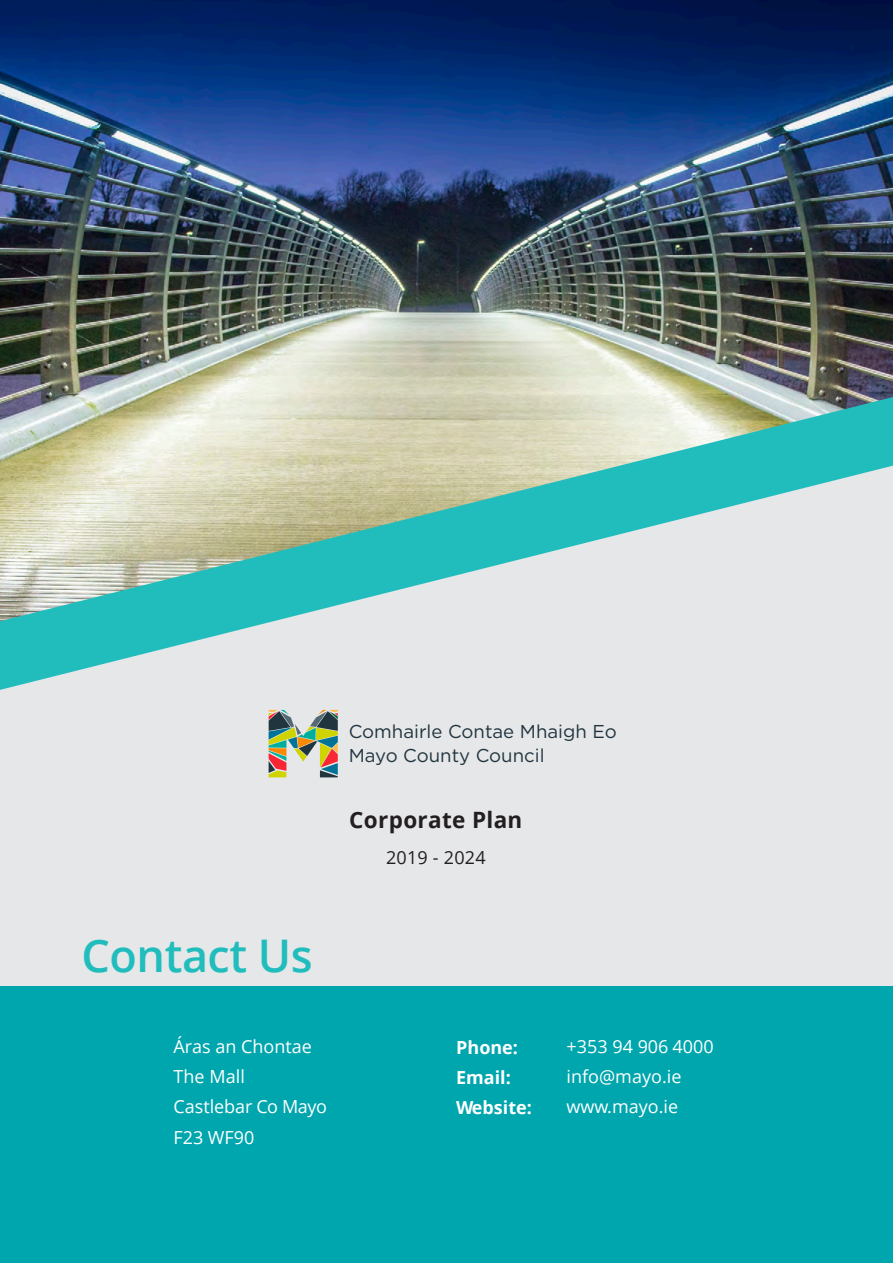
<style>
.page{position:relative;width:893px;height:1263px;background:#fff}
.page>*{position:absolute;margin:0;border:0;box-sizing:border-box;transform-origin:0 0}
.Heading_30_pt{font:600 45px "Open Sans";letter-spacing:-.01em;color:#21bdbd}
.Headline_12_pt{font:700 22.5px "Open Sans";letter-spacing:.015em;color:#231f20}
.t1{font:18.6px/23.7px "Gotham HTF";color:#21353f}
.t2{font:18px/30.2px "Open Sans";color:#fff}
.t3{font:700 18px "Open Sans";color:#fff}
.Body_9_pt{font:18px "Open Sans";letter-spacing:.01em;color:#231f20}
</style>
<div class="page">
<img style="left:0;top:0;width:893px;height:397px">
<div style="left:0;top:690px;width:893px;height:296px;background:#e6e7e9"></div>
<svg style="left:0;top:397px;width:893px;height:293px;background:#b0d5cb"></svg>
<div style="left:0;top:986px;width:893px;height:277px;background:#00a6ad"></div>
<svg style="left:269px;top:710px;width:69px;height:67px;background:#a0a483"></svg>
<p class="t1" style="left:349px;top:719px;width:270px">Comhairle Contae Mhaigh Eo<br>Mayo County Council</p>
<p class="Heading_30_pt" style="left:82px;top:925px;width:233px">Contact Us</p>
<p class="Headline_12_pt" style="left:349px;top:804px;width:175px">Corporate Plan</p>
<p class="Body_9_pt" style="left:386px;top:845px;width:101px">2019 - 2024</p>
<p class="t2" style="left:173px;top:1031px;width:155px">Áras an Chontae<br>The Mall<br>Castlebar Co Mayo<br>F23 WF90</p>
<p class="t3" style="left:456px;top:1034px;width:63px">Phone:</p>
<p class="t3" style="left:456px;top:1064px;width:56px">Email:</p>
<p class="t3" style="left:456px;top:1094px;width:77px">Website:</p>
<p class="t2" style="left:566px;top:1031px;width:149px">+353 94 906 4000 info@mayo.ie www.mayo.ie</p>
</div>
